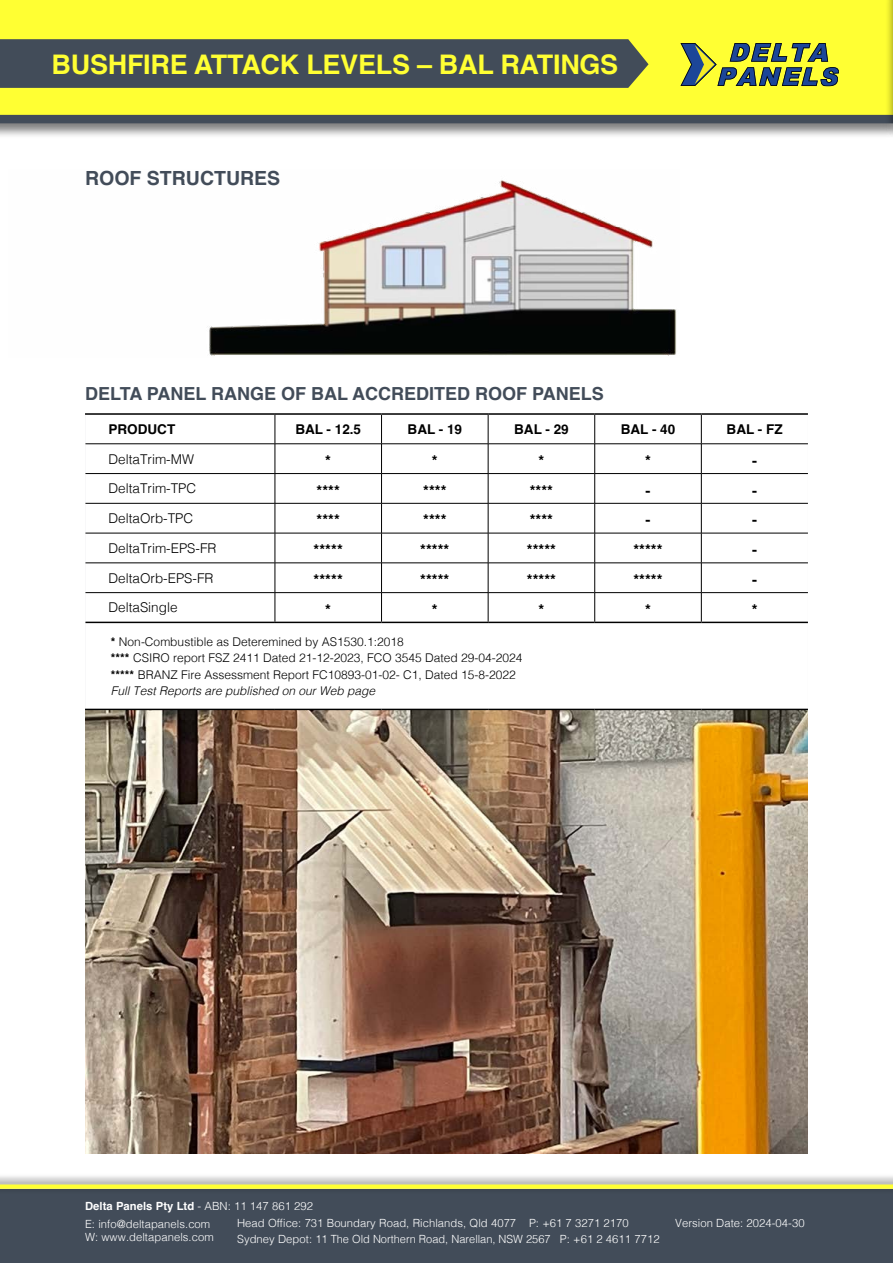
<style>
.page{position:relative;width:893px;height:1263px;background:#fff}
.page>*{position:absolute;margin:0;border:0;box-sizing:border-box;transform-origin:0 0}
.t1{font:700 27px "Helvetica";letter-spacing:-.01em;color:#ff3}
.t2{font:700 19.5px "Helvetica";color:#424c59}
.t3{font:700 18px "Helvetica";color:#424c59}
.t4{font:700 15px "Helvetica";color:#000}
.t5{font:300 13.5px "Helvetica";color:#000}
.t6{font:700 13.5px "Helvetica";color:#000}
.t7{font:300 12px/16.5px "Helvetica";color:#000}
.t8{font:300 11.25px/17.7px "Helvetica";letter-spacing:.005em;color:#fff}
.s1{font-weight:700}
.s2{font-style:italic}
</style>
<div class="page">
<div style="left:0;top:0;width:893px;height:139px;background:#000;opacity:.5"></div>
<div style="left:0;top:0;width:893px;height:121px;background:#ff3"></div>
<div style="left:0;top:115px;width:893px;height:8px;background:#424c59"></div>
<div style="left:884px;top:0;width:9px;height:139px;background:#000;opacity:.5"></div>
<hr style="left:892px;top:0;width:1px;height:121px;background:#ff3">
<svg style="left:680px;top:43px;width:159px;height:43px"></svg>
<div style="left:0;top:39px;width:648px;height:49px;background:#424c59"></div>
<div style="left:0;top:1189px;width:893px;height:74px;background:#424c59"></div>
<div style="left:0;top:1173px;width:893px;height:21px;background:#000;opacity:.6"></div>
<div style="left:0;top:1184px;width:893px;height:5px;background:#ff3"></div>
<img style="left:209px;top:180px;width:468px;height:176px">
<img style="left:85px;top:710px;width:723px;height:444px">
<svg style="left:85px;top:415px;width:723px;height:294px"></svg>
<svg style="left:381px;top:415px;width:1px;height:88px"></svg>
<svg style="left:488px;top:415px;width:1px;height:88px"></svg>
<svg style="left:594px;top:415px;width:1px;height:88px"></svg>
<svg style="left:701px;top:415px;width:1px;height:88px"></svg>
<hr style="left:381px;top:503px;width:1px;height:30px;background:#000">
<hr style="left:488px;top:503px;width:1px;height:30px;background:#000">
<hr style="left:594px;top:503px;width:1px;height:30px;background:#000">
<hr style="left:701px;top:503px;width:1px;height:30px;background:#000">
<hr style="left:381px;top:533px;width:1px;height:30px;background:#000">
<hr style="left:488px;top:533px;width:1px;height:30px;background:#000">
<hr style="left:594px;top:533px;width:1px;height:30px;background:#000">
<hr style="left:701px;top:533px;width:1px;height:30px;background:#000">
<hr style="left:275px;top:443px;width:107px;height:1px;background:#000">
<hr style="left:382px;top:443px;width:106px;height:1px;background:#000">
<hr style="left:488px;top:443px;width:107px;height:1px;background:#000">
<hr style="left:595px;top:443px;width:106px;height:1px;background:#000">
<hr style="left:701px;top:443px;width:107px;height:1px;background:#000">
<hr style="left:275px;top:473px;width:107px;height:1px;background:#000">
<hr style="left:382px;top:473px;width:106px;height:1px;background:#000">
<hr style="left:488px;top:473px;width:107px;height:1px;background:#000">
<hr style="left:595px;top:473px;width:106px;height:1px;background:#000">
<hr style="left:701px;top:473px;width:107px;height:1px;background:#000">
<hr style="left:275px;top:503px;width:107px;height:1px;background:#000">
<hr style="left:382px;top:503px;width:106px;height:1px;background:#000">
<hr style="left:488px;top:503px;width:107px;height:1px;background:#000">
<hr style="left:595px;top:503px;width:106px;height:1px;background:#000">
<hr style="left:701px;top:503px;width:107px;height:1px;background:#000">
<hr style="left:275px;top:533px;width:107px;height:1px;background:#000">
<hr style="left:382px;top:533px;width:106px;height:1px;background:#000">
<hr style="left:488px;top:533px;width:107px;height:1px;background:#000">
<hr style="left:595px;top:533px;width:106px;height:1px;background:#000">
<hr style="left:701px;top:533px;width:107px;height:1px;background:#000">
<hr style="left:275px;top:563px;width:107px;height:1px;background:#000">
<hr style="left:382px;top:563px;width:106px;height:1px;background:#000">
<hr style="left:488px;top:563px;width:107px;height:1px;background:#000">
<hr style="left:595px;top:563px;width:106px;height:1px;background:#000">
<hr style="left:701px;top:563px;width:107px;height:1px;background:#000">
<hr style="left:275px;top:592px;width:107px;height:1px;background:#000">
<hr style="left:382px;top:592px;width:106px;height:1px;background:#000">
<svg style="left:381px;top:563px;width:1px;height:59px"></svg>
<hr style="left:488px;top:592px;width:107px;height:1px;background:#000">
<svg style="left:488px;top:563px;width:1px;height:59px"></svg>
<hr style="left:595px;top:592px;width:106px;height:1px;background:#000">
<svg style="left:594px;top:563px;width:1px;height:59px"></svg>
<hr style="left:701px;top:592px;width:107px;height:1px;background:#000">
<svg style="left:701px;top:563px;width:1px;height:59px"></svg>
<hr style="left:275px;top:622px;width:107px;height:1px;background:#000">
<hr style="left:382px;top:622px;width:106px;height:1px;background:#000">
<hr style="left:488px;top:622px;width:107px;height:1px;background:#000">
<hr style="left:595px;top:622px;width:106px;height:1px;background:#000">
<hr style="left:701px;top:622px;width:107px;height:1px;background:#000">
<hr style="left:275px;top:413px;width:107px;height:2px;background:#000">
<hr style="left:382px;top:413px;width:106px;height:2px;background:#000">
<hr style="left:488px;top:413px;width:107px;height:2px;background:#000">
<hr style="left:595px;top:413px;width:106px;height:2px;background:#000">
<hr style="left:701px;top:413px;width:107px;height:2px;background:#000">
<hr style="left:85px;top:443px;width:190px;height:1px;background:#000">
<hr style="left:85px;top:473px;width:190px;height:1px;background:#000">
<hr style="left:85px;top:503px;width:190px;height:1px;background:#000">
<hr style="left:85px;top:533px;width:190px;height:1px;background:#000">
<hr style="left:85px;top:563px;width:190px;height:1px;background:#000">
<hr style="left:85px;top:592px;width:190px;height:1px;background:#000">
<hr style="left:85px;top:413px;width:190px;height:2px;background:#000">
<hr style="left:85px;top:622px;width:190px;height:1px;background:#000">
<svg style="left:275px;top:415px;width:1px;height:88px"></svg>
<hr style="left:275px;top:503px;width:1px;height:30px;background:#000">
<hr style="left:275px;top:533px;width:1px;height:30px;background:#000">
<svg style="left:275px;top:563px;width:1px;height:59px"></svg>
<hr style="left:85px;top:709px;width:190px;height:1px;background:#000">
<hr style="left:275px;top:709px;width:107px;height:1px;background:#000">
<hr style="left:382px;top:709px;width:106px;height:1px;background:#000">
<hr style="left:488px;top:709px;width:107px;height:1px;background:#000">
<hr style="left:595px;top:709px;width:106px;height:1px;background:#000">
<hr style="left:701px;top:709px;width:107px;height:1px;background:#000">
<img style="left:885px;top:126px;width:8px;height:13px">
<h1 class="t1" style="left:52px;top:48px;width:568px">BUSHFIRE ATTACK LEVELS – BAL RATINGS</h1>
<h2 class="t2" style="left:85px;top:167px;width:196px">ROOF STRUCTURES</h2>
<h3 class="t3" style="left:85px;top:382px;width:520px">DELTA PANEL RANGE OF BAL ACCREDITED ROOF PANELS</h3>
<p class="t6" style="left:109px;top:421px;width:68px">PRODUCT</p>
<p class="t6" style="left:295px;top:421px;width:67px">BAL - 12.5</p>
<p class="t6" style="left:408px;top:421px;width:56px">BAL - 19</p>
<p class="t6" style="left:514px;top:421px;width:56px">BAL - 29</p>
<p class="t6" style="left:621px;top:421px;width:56px">BAL - 40</p>
<p class="t6" style="left:727px;top:421px;width:58px">BAL - FZ</p>
<p class="t5" style="left:109px;top:447px;width:87px">DeltaTrim-MW</p>
<h3 class="t4" style="left:325px;top:451px;width:7px">*</h3>
<h3 class="t4" style="left:432px;top:451px;width:7px">*</h3>
<h3 class="t4" style="left:538px;top:451px;width:7px">*</h3>
<h3 class="t4" style="left:645px;top:451px;width:7px">*</h3>
<h3 class="t4" style="left:752px;top:451px;width:6px">-</h3>
<p class="t5" style="left:109px;top:477px;width:89px">DeltaTrim-TPC</p>
<h3 class="t4" style="left:317px;top:481px;width:25px">****</h3>
<h3 class="t4" style="left:423px;top:481px;width:25px">****</h3>
<h3 class="t4" style="left:530px;top:481px;width:25px">****</h3>
<h3 class="t4" style="left:645px;top:481px;width:6px">-</h3>
<h3 class="t4" style="left:752px;top:481px;width:6px">-</h3>
<p class="t5" style="left:109px;top:507px;width:86px">DeltaOrb-TPC</p>
<h3 class="t4" style="left:317px;top:511px;width:25px">****</h3>
<h3 class="t4" style="left:423px;top:511px;width:25px">****</h3>
<h3 class="t4" style="left:530px;top:511px;width:25px">****</h3>
<h3 class="t4" style="left:645px;top:511px;width:6px">-</h3>
<h3 class="t4" style="left:752px;top:511px;width:6px">-</h3>
<p class="t5" style="left:109px;top:536px;width:109px">DeltaTrim-EPS-FR</p>
<h3 class="t4" style="left:314px;top:541px;width:31px">*****</h3>
<h3 class="t4" style="left:420px;top:541px;width:31px">*****</h3>
<h3 class="t4" style="left:527px;top:541px;width:31px">*****</h3>
<h3 class="t4" style="left:633px;top:541px;width:31px">*****</h3>
<h3 class="t4" style="left:752px;top:541px;width:6px">-</h3>
<p class="t5" style="left:109px;top:566px;width:107px">DeltaOrb-EPS-FR</p>
<h3 class="t4" style="left:314px;top:570px;width:31px">*****</h3>
<h3 class="t4" style="left:420px;top:570px;width:31px">*****</h3>
<h3 class="t4" style="left:527px;top:570px;width:31px">*****</h3>
<h3 class="t4" style="left:633px;top:570px;width:31px">*****</h3>
<h3 class="t4" style="left:752px;top:570px;width:6px">-</h3>
<p class="t5" style="left:109px;top:596px;width:71px">DeltaSingle</p>
<h3 class="t4" style="left:325px;top:600px;width:7px">*</h3>
<h3 class="t4" style="left:432px;top:600px;width:7px">*</h3>
<h3 class="t4" style="left:538px;top:600px;width:7px">*</h3>
<h3 class="t4" style="left:645px;top:600px;width:7px">*</h3>
<h3 class="t4" style="left:752px;top:600px;width:7px">*</h3>
<p class="t7" style="left:111px;top:632px;width:413px"><span class="s1">*</span> Non-Combustible as Deteremined by AS1530.1:2018<br><span class="s1">****</span> CSIRO report FSZ 2411 Dated 21-12-2023, FCO 3545 Dated 29-04-2024 <span class="s1">*****</span> BRANZ Fire Assessment Report FC10893-01-02- C1, Dated 15-8-2022<br><span class="s2">Full Test Reports are published on our Web page</span></p>
<p class="t8" style="left:85px;top:1196px;width:230px"><span class="s1">Delta Panels Pty Ltd</span> - ABN: 11 147 861 292<br>E: info@deltapanels.com</p>
<p class="t8" style="left:85px;top:1228px;width:130px">W: www.deltapanels.com</p>
<p class="t8" style="left:237px;top:1214px;width:424px;line-height:16.2px">Head Office: 731 Boundary Road, Richlands, Qld 4077 P: +61 7 3271 2170<br>Sydney Depot: 11 The Old Northern Road, Narellan, NSW 2567 P: +61 2 4611 7712</p>
<p class="t8" style="left:675px;top:1213px;width:131px">Version Date: 2024-04-30</p>
</div>
